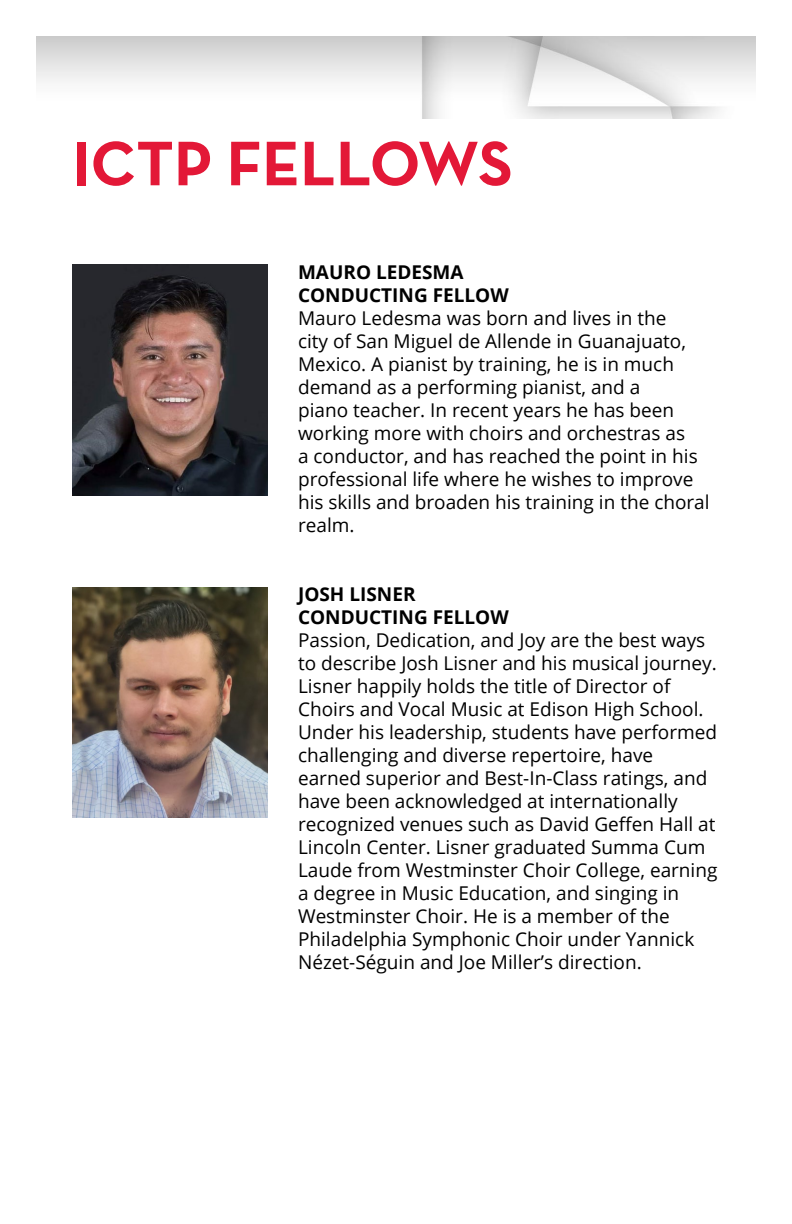
<style>
.page{position:relative;width:792px;height:1224px;background:#fff}
.page>*{position:absolute;margin:0;border:0;box-sizing:border-box;transform-origin:0 0}
.Page_Intro{font:700 64px "Neutra Text";color:#e31837}
.Program_Body{font:19px/23px "Open Sans";color:#000}
.Rep_Title{font:700 19px/23px "Open Sans";color:#000}
</style>
<div class="page">
<img style="left:36px;top:36px;width:720px;height:83px">
<img style="left:72px;top:265px;width:196px;height:230px">
<img style="left:72px;top:588px;width:196px;height:230px">
<h1 class="Page_Intro" style="left:72px;top:124px;width:442px">ICTP FELLOWS</h1>
<h2 class="Rep_Title" style="left:298px;top:261px;width:212px">MAURO LEDESMA<br>CONDUCTING FELLOW</h2>
<p class="Program_Body" style="left:298px;top:307px;width:413px">Mauro Ledesma was born and lives in the<br>city of San Miguel de Allende in Guanajuato, Mexico. A pianist by training, he is in much demand as a performing pianist, and a<br>piano teacher. In recent years he has been working more with choirs and orchestras as<br>a conductor, and has reached the point in his professional life where he wishes to improve his skills and broaden his training in the choral realm.</p>
<h2 class="Rep_Title" style="left:298px;top:583px;width:212px">JOSH LISNER<br>CONDUCTING FELLOW</h2>
<p class="Program_Body" style="left:298px;top:629px;width:421px">Passion, Dedication, and Joy are the best ways to describe Josh Lisner and his musical journey.<br>Lisner happily holds the title of Director of Choirs and Vocal Music at Edison High School.<br>Under his leadership, students have performed challenging and diverse repertoire, have earned superior and Best-In-Class ratings, and have been acknowledged at internationally recognized venues such as David Geffen Hall at Lincoln Center. Lisner graduated Summa Cum Laude from Westminster Choir College, earning a degree in Music Education, and singing in Westminster Choir. He is a member of the Philadelphia Symphonic Choir under Yannick Nézet-Séguin and Joe Miller’s direction.</p>
</div>
